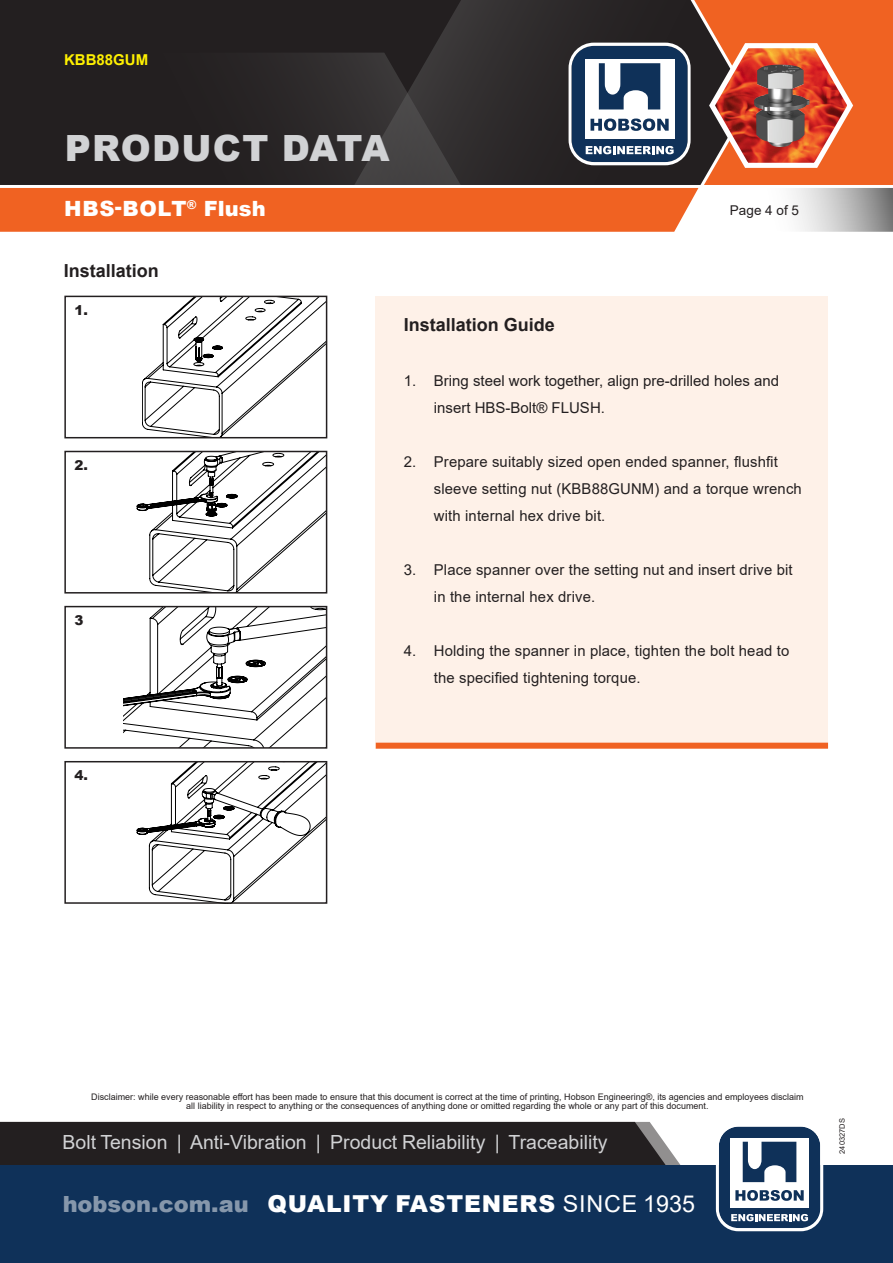
<style>
.page{position:relative;width:893px;height:1263px;background:#fff}
.page>*{position:absolute;margin:0;border:0;box-sizing:border-box;transform-origin:0 0}
.t1{font:900 36.15px "Arial";letter-spacing:.035em;color:#d1d2d4}
.t2{font:900 23.25px "Arial";letter-spacing:.035em;color:#fff}
.t3{font:900 21px "Arial";letter-spacing:.01em;color:#fff}
.t4{font:19.5px "Arial";color:#d1d2d4}
.Prices{font:700 18px "Arial";color:#231f20}
.t5{font:15px/27px "Arial";letter-spacing:.01em;color:#231f20}
.t6{font:700 15px "Arial";color:#fff101}
.t7{font:13.5px "Arial";color:#231f20}
.t8{font:900 13.5px "Arial";color:#231f20}
.t9{font:9px/9px "Arial";color:#231f20;text-align:center}
.t10{font:7.5px "Arial";color:#231f20}
.s1{font-size:22.5px}
.s2{font-weight:400}
</style>
<div class="page">
<div style="left:0;top:1122px;width:681px;height:43px;background:#231f20"></div>
<div style="left:0;top:1165px;width:893px;height:98px;background:#0f3159"></div>
<svg style="left:720px;top:1127px;width:102px;height:103px"></svg>
<div style="left:716px;top:1123px;width:107px;height:108px;border:3px solid #fff;border-radius:21px"></div>
<svg style="left:0;top:0;width:893px;height:232px;background:#744c3e"></svg>
<img style="left:754px;top:65px;width:27px;height:40px">
<svg style="left:142px;top:299px;width:182px;height:136px"></svg>
<div style="left:64px;top:296px;width:263px;height:142px;border:2px solid #231f20"></div>
<svg style="left:124px;top:609px;width:200px;height:137px"></svg>
<div style="left:64px;top:606px;width:263px;height:143px;border:2px solid #231f20"></div>
<svg style="left:137px;top:454px;width:187px;height:136px"></svg>
<div style="left:64px;top:451px;width:263px;height:142px;border:2px solid #231f20"></div>
<svg style="left:137px;top:764px;width:187px;height:137px"></svg>
<div style="left:64px;top:761px;width:263px;height:143px;border:2px solid #231f20"></div>
<div style="left:375px;top:296px;width:453px;height:453px;background:#fef1e8"></div>
<div style="left:376px;top:743px;width:452px;height:6px;background:#f06222"></div>
<p class="t6" style="left:64px;top:49px;width:86px">KBB88GUM</p>
<h1 class="t1" style="left:65px;top:121px;width:326px">PRODUCT DATA</h1>
<h3 class="t3" style="left:64px;top:194px;width:203px">HBS-BOLT<sup>®</sup> Flush</h3>
<p class="t7" style="left:730px;top:201px;width:71px">Page 4 of 5</p>
<p class="Prices" style="left:64px;top:258px;width:97px">Installation</p>
<p class="t8" style="left:74px;top:300px;width:15px">1.</p>
<p class="t8" style="left:74px;top:455px;width:15px">2.</p>
<p class="t8" style="left:74px;top:611px;width:11px">3</p>
<p class="t8" style="left:74px;top:765px;width:15px">4.</p>
<p class="Prices" style="left:404px;top:312px;width:153px">Installation Guide</p>
<p class="t5" style="left:434px;top:367px;width:347px;text-indent:-30px">1. Bring steel work together, align pre-drilled holes and insert HBS-Bolt® FLUSH.</p>
<p class="t5" style="left:434px;top:448px;width:369px;text-indent:-30px">2. Prepare suitably sized open ended spanner, flushfit sleeve setting nut (KBB88GUNM) and a torque wrench with internal hex drive bit.</p>
<p class="t5" style="left:434px;top:556px;width:360px;text-indent:-30px">3. Place spanner over the setting nut and insert drive bit in the internal hex drive.</p>
<p class="t5" style="left:434px;top:637px;width:357px;text-indent:-30px">4. Holding the spanner in place, tighten the bolt head to the specified tightening torque.</p>
<p class="t9" style="left:91px;top:1092px;width:714px">Disclaimer: while every reasonable effort has been made to ensure that this document is correct at the time of printing, Hobson Engineering®, its agencies and employees disclaim all liability in respect to anything or the consequences of anything done or omitted regarding the whole or any part of this document.</p>
<h3 class="t4" style="left:63px;top:1129px;width:546px">Bolt Tension | Anti-Vibration | Product Reliability | Traceability</h3>
<h2 class="t2" style="left:63px;top:1187px;width:634px"><span class="s1">hobson.com.au</span> QUALITY FASTENERS <span class="s2">SINCE 1935</span></h2>
<p class="t10" style="left:837px;top:1154px;width:37px;rotate:-90deg">240327DS</p>
</div>
